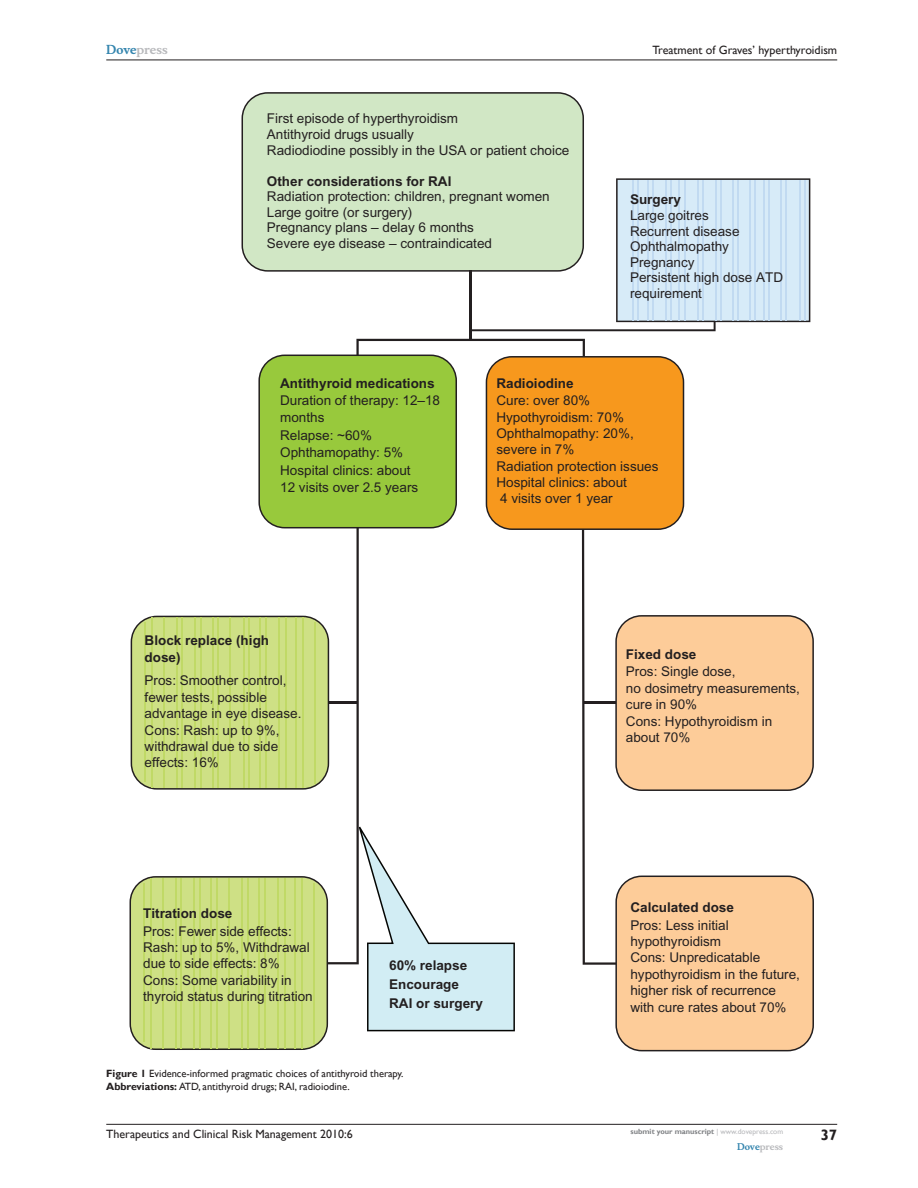
<style>
.page{position:relative;width:918px;height:1188px;background:#fff}
.page>*{position:absolute;margin:0;border:0;box-sizing:border-box;transform-origin:0 0}
.t1{font:700 15px "Gill Sans";color:#231f20}
.t2{font:13.5px/16.4px "Arial";color:#231f20}
.t3{font:700 13.5px/19.2px "Arial";color:#231f20}
.t4{font:12px "Gill Sans";color:#231f20}
.t5{font:700 12px "Musee";color:#b8b9bc}
.t6{font:10.5px/13.5px "Gill Sans";color:#231f20}
.t7{font:700 9px "Musee";color:#b8b9bc}
.t8{font:700 7.5px "Gill Sans";color:#808285}
.s1{color:#3485ae}
.s2{font-weight:700}
.s3{font-weight:400;color:#b8b9bc}
</style>
<div class="page">
<hr style="left:106px;top:1124px;width:731px;height:1px;background:#231f20">
<hr style="left:106px;top:60px;width:731px;height:1px;background:#231f20">
<div style="left:242px;top:92px;width:342px;height:180px;background:#d1e7c5"></div>
<hr style="left:469px;top:271px;width:3px;height:70px;background:#231f20">
<svg style="left:470px;top:178px;width:340px;height:153px"></svg>
<svg style="left:130px;top:339px;width:684px;height:712px"></svg>
<hr style="left:583px;top:702px;width:33px;height:2px;background:#231f20">
<p class="t5" style="left:106px;top:43px;width:63px"><span class="s1">Dove</span>press</p>
<p class="t4" style="left:652px;top:43px;width:186px">Treatment of Graves’ hyperthyroidism</p>
<p class="t2" style="left:267px;top:111px;width:304px;line-height:15.9px">First episode of hyperthyroidism<br>Antithyroid drugs usually<br>Radiodiodine possibly in the USA or patient choice</p>
<p class="t3" style="left:267px;top:172px;width:186px">Other considerations for RAI</p>
<p class="t2" style="left:267px;top:189px;width:284px;line-height:15.6px">Radiation protection: children, pregnant women Large goitre (or surgery)<br>Pregnancy plans – delay 6 months<br>Severe eye disease – contraindicated</p>
<p class="t3" style="left:630px;top:190px;width:53px">Surgery</p>
<p class="t2" style="left:630px;top:208px;width:155px;line-height:15.6px">Large goitres<br>Recurrent disease<br>Ophthalmopathy<br>Pregnancy<br>Persistent high dose ATD requirement</p>
<p class="t3" style="left:280px;top:373px;width:156px">Antithyroid medications</p>
<p class="t2" style="left:280px;top:391px;width:161px;line-height:17.5px">Duration of therapy: 12–18 months<br>Relapse: ~60%<br>Ophthamopathy: 5%<br>Hospital clinics: about<br>12 visits over 2.5 years</p>
<p class="t3" style="left:145px;top:633px;width:126px;line-height:16.4px">Block replace (high dose)</p>
<p class="t2" style="left:145px;top:673px;width:158px">Pros: Smoother control, fewer tests, possible advantage in eye disease.<br>Cons: Rash: up to 9%, withdrawal due to side effects: 16%</p>
<p class="t3" style="left:496px;top:373px;width:79px">Radioiodine</p>
<p class="t2" style="left:496px;top:392px;width:164px">Cure: over 80%<br>Hypothyroidism: 70%<br>Ophthalmopathy: 20%, severe in 7%<br>Radiation protection issues<br>Hospital clinics: about<br>4 visits over 1 year</p>
<p class="t3" style="left:626px;top:645px;width:72px">Fixed dose</p>
<p class="t2" style="left:626px;top:664px;width:176px">Pros: Single dose,<br>no dosimetry measurements, cure in 90%<br>Cons: Hypothyroidism in about 70%</p>
<p class="t3" style="left:143px;top:904px;width:91px">Titration dose</p>
<p class="t2" style="left:143px;top:923px;width:171px">Pros: Fewer side effects:<br>Rash: up to 5%, Withdrawal due to side effects: 8%<br>Cons: Some variability in thyroid status during titration</p>
<p class="t3" style="left:389px;top:956px;width:95px">60% relapse<br>Encourage<br>RAI or surgery</p>
<p class="t6" style="left:106px;top:1067px;width:299px"><span class="s2">Figure 1</span> Evidence-informed pragmatic choices of antithyroid therapy.<br><span class="s2">Abbreviations:</span> ATD, antithyroid drugs; RAI, radioiodine.</p>
<p class="t3" style="left:630px;top:898px;width:105px">Calculated dose</p>
<p class="t2" style="left:630px;top:917px;width:171px">Pros: Less initial hypothyroidism<br>Cons: Unpredicatable hypothyroidism in the future, higher risk of recurrence with cure rates about 70%</p>
<p class="t4" style="left:106px;top:1127px;width:248px">Therapeutics and Clinical Risk Management 2010:6</p>
<p class="t1" style="left:821px;top:1126px;width:18px">37</p>
<p class="t8" style="left:631px;top:1127px;width:154px">submit your manuscript <span class="s3">| www.dovepress.com</span></p>
<p class="t7" style="left:737px;top:1141px;width:48px"><span class="s1">Dove</span>press</p>
</div>
